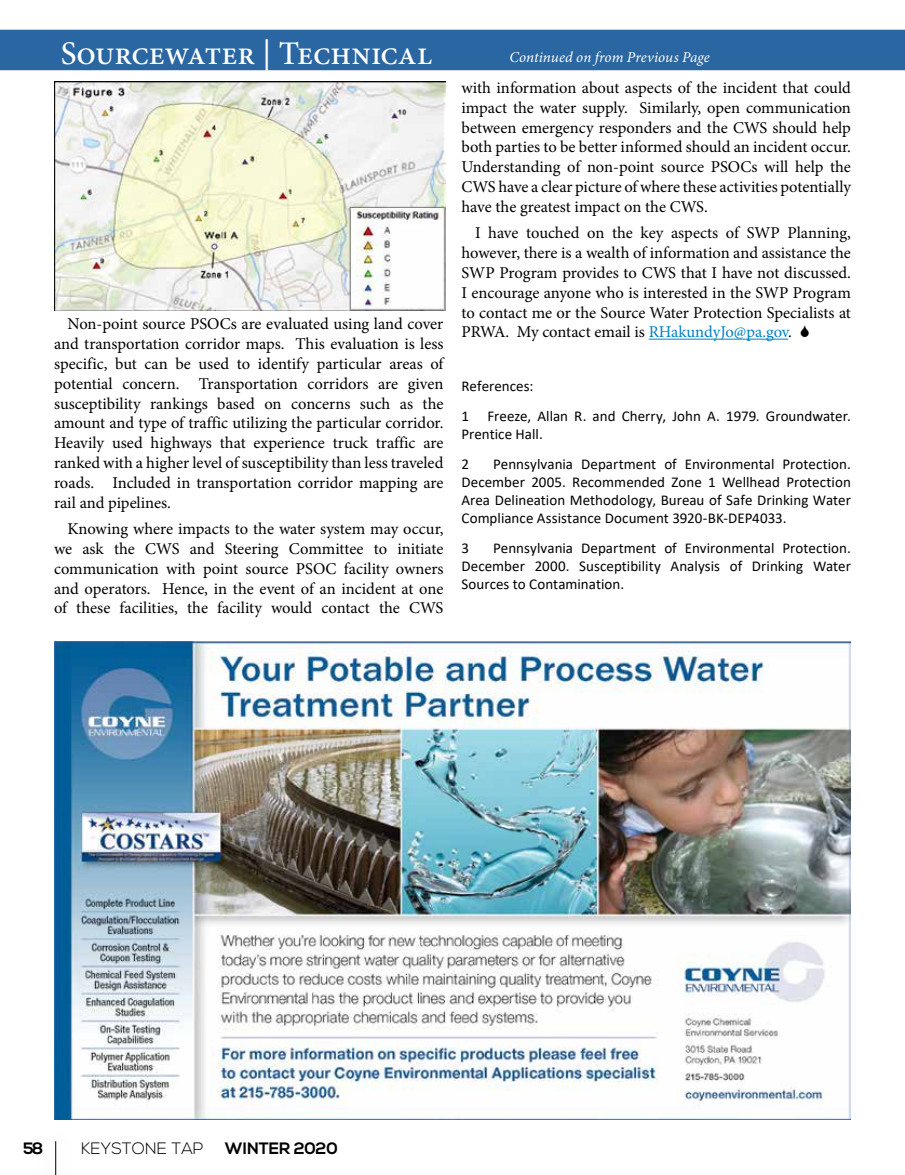
<style>
.page{position:relative;width:905px;height:1175px;background:#fff}
.page>*{position:absolute;margin:0;border:0;box-sizing:border-box;transform-origin:0 0}
.t1{font:500 33px "Minion Pro";letter-spacing:-.01em;color:#fff}
.t2{font:16.5px/19.8px "Minion Pro";color:#000;text-align:justify}
.t3{font:700 16.5px "Nexa";color:#000}
.t4{font:300 16.5px "Nexa";color:#000}
.t5{font:15px/18px "Calibri";color:#000}
.t6{font:italic 15px "Minion Pro";letter-spacing:.005em;color:#fff}
.s1{color:#0081c3}
</style>
<div class="page">
<div style="left:0;top:30px;width:904px;height:40px;background:#2966a2"></div>
<hr style="left:55px;top:1141px;width:1px;height:33px;background:#000">
<hr style="left:648px;top:339px;width:140px;height:1px;background:#0081c3">
<img style="left:54px;top:82px;width:392px;height:228px">
<img style="left:54px;top:641px;width:796px;height:479px">
<h1 class="t1" style="left:61px;top:31px;width:373px">Sourcewater | Technical</h1>
<p class="t2" style="left:54px;top:314px;width:391px;text-indent:13px">Non-point source PSOCs are evaluated using land cover and transportation corridor maps. This evaluation is less specific, but can be used to identify particular areas of potential concern. Transportation corridors are given susceptibility rankings based on concerns such as the amount and type of traffic utilizing the particular corridor.<br>Heavily used highways that experience truck traffic are ranked with a higher level of susceptibility than less traveled roads. Included in transportation corridor mapping are rail and pipelines.</p>
<p class="t2" style="left:54px;top:519px;width:391px;text-indent:13px">Knowing where impacts to the water system may occur, we ask the CWS and Steering Committee to initiate communication with point source PSOC facility owners and operators. Hence, in the event of an incident at one of these facilities, the facility would contact the CWS</p>
<p class="t6" style="left:509px;top:47px;width:202px">Continued on from Previous Page</p>
<p class="t2" style="left:461px;top:78px;width:391px">with information about aspects of the incident that could impact the water supply. Similarly, open communication between emergency responders and the CWS should help both parties to be better informed should an incident occur.<br>Understanding of non-point source PSOCs will help the CWS have a clear picture of where these activities potentially have the greatest impact on the CWS.</p>
<p class="t2" style="left:461px;top:223px;width:391px;text-indent:13px">I have touched on the key aspects of SWP Planning, however, there is a wealth of information and assistance the SWP Program provides to CWS that I have not discussed.<br>I encourage anyone who is interested in the SWP Program to contact me or the Source Water Protection Specialists at PRWA. My contact email is <span class="s1">RHakundyJo@pa.gov</span>.</p>
<p class="t5" style="left:461px;top:370px;width:391px;line-height:30px">References:<br>1 Freeze, Allan R. and Cherry, John A. 1979. Groundwater.</p>
<p class="t5" style="left:461px;top:418px;width:83px;line-height:30px">Prentice Hall.<br>2</p>
<p class="t5" style="left:461px;top:454px;width:391px;text-align:justify;text-indent:32px">Pennsylvania Department of Environmental Protection.<br>December 2005. Recommended Zone 1 Wellhead Protection Area Delineation Methodology, Bureau of Safe Drinking Water Compliance Assistance Document 3920-BK-DEP4033.</p>
<p class="t5" style="left:461px;top:538px;width:9px">3</p>
<p class="t5" style="left:461px;top:538px;width:391px;text-align:justify;text-indent:32px">Pennsylvania Department of Environmental Protection.<br>December 2000. Susceptibility Analysis of Drinking Water Sources to Contamination.</p>
<p class="t3" style="left:23px;top:1138px;width:22px">58</p>
<p class="t4" style="left:81px;top:1138px;width:124px">KEYSTONE TAP</p>
<p class="t3" style="left:225px;top:1138px;width:114px">WINTER 2020</p>
</div>
